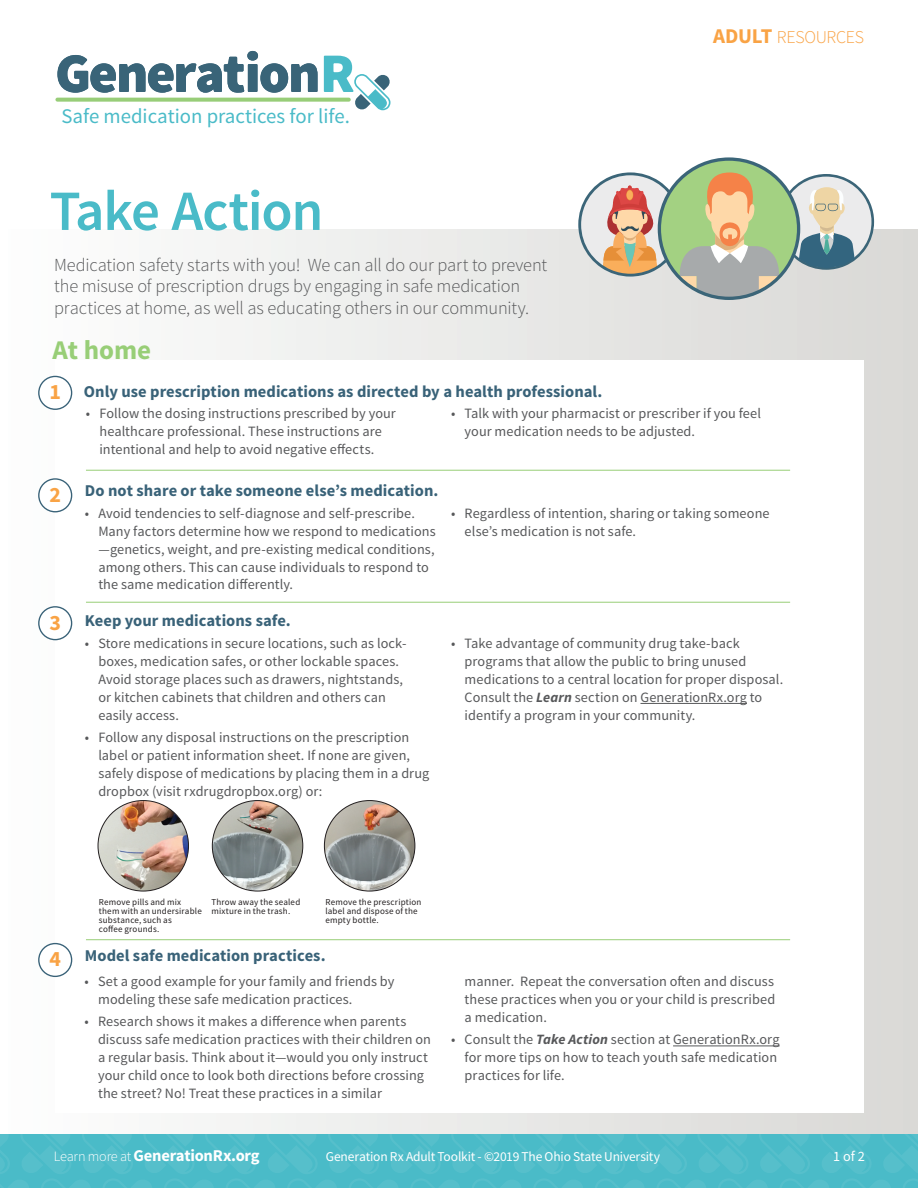
<style>
.page{position:relative;width:918px;height:1188px;background:#fff}
.page>*{position:absolute;margin:0;border:0;box-sizing:border-box;transform-origin:0 0}
.t1{font:600 57px "Source Sans Pro";letter-spacing:-.02em;color:#4abbc8}
.t2{font:700 27px "Source Sans Pro";color:#98ce77}
.t3{font:700 21.9px "Source Sans Pro";color:#f9a345}
.t4{font:20.85px "Source Sans Pro";color:#4abbc8}
.t5{font:300 18.3px/21.5px "Source Sans Pro";letter-spacing:-.005em;color:#57585a}
.t6{font:300 18px "Source Sans Pro";letter-spacing:-.015em;color:#f9a345}
.t7{font:700 16.5px "Source Sans Pro";color:#396278}
.t8{font:700 16.5px "Source Sans Pro";letter-spacing:-.015em;color:#fff}
.t9{font:14.25px/18px "Source Sans Pro";letter-spacing:.005em;color:#57585a}
.t10{font:14.25px "Source Sans Pro";color:#fff}
.t11{font:13.5px "Source Sans Pro";letter-spacing:-.015em;color:#fff}
.t12{font:9px/9px "Source Sans Pro";letter-spacing:.02em;color:#231f20}
.s1{font-weight:700;font-size:21px}
.s2{font-weight:700;font-style:italic}
.s3{font-weight:300;font-size:14.25px}
</style>
<div class="page">
<div style="left:0;top:230px;width:918px;height:957px;background:linear-gradient(to right,#fdfefe,#d9d9d6)"></div>
<div style="left:0;top:1134px;width:918px;height:54px;background:#4abbc8"></div>
<div style="left:55px;top:360px;width:809px;height:752px;background:#fff"></div>
<div style="left:39px;top:376px;width:33px;height:33px;background:#fff;border-radius:50%"></div>
<div style="left:38px;top:376px;width:34px;height:34px;border:1px solid #396278;border-radius:50%"></div>
<div style="left:39px;top:479px;width:33px;height:33px;background:#fff;border-radius:50%"></div>
<div style="left:38px;top:478px;width:34px;height:34px;border:1px solid #396278;border-radius:50%"></div>
<div style="left:39px;top:607px;width:33px;height:33px;background:#fff;border-radius:50%"></div>
<div style="left:38px;top:606px;width:34px;height:34px;border:1px solid #396278;border-radius:50%"></div>
<div style="left:39px;top:944px;width:33px;height:32px;background:#fff;border-radius:50%"></div>
<div style="left:38px;top:943px;width:34px;height:34px;border:1px solid #396278;border-radius:50%"></div>
<hr style="left:86px;top:470px;width:704px;height:1px;background:#98ce77">
<hr style="left:86px;top:602px;width:704px;height:1px;background:#98ce77">
<hr style="left:640px;top:703px;width:107px;height:1px;background:#57585a">
<hr style="left:86px;top:939px;width:704px;height:1px;background:#98ce77">
<hr style="left:673px;top:1046px;width:107px;height:1px;background:#57585a">
<svg style="left:324px;top:56px;width:67px;height:54px"></svg>
<svg style="left:57px;top:51px;width:261px;height:42px"></svg>
<svg style="left:55px;top:98px;width:296px;height:4px"></svg>
<svg style="left:659px;top:159px;width:139px;height:139px"></svg>
<svg style="left:578px;top:172px;width:296px;height:128px;background:#c6c6af"></svg>
<div style="left:658px;top:157px;width:142px;height:143px;border:3px solid #3b6578;border-radius:50%"></div>
<img style="left:98px;top:801px;width:91px;height:90px;border-radius:45px">
<img style="left:212px;top:801px;width:91px;height:90px;border-radius:45px">
<img style="left:324px;top:801px;width:91px;height:90px;border-radius:45px">
<h3 class="t4" style="left:61px;top:103px;width:290px">Safe medication practices for life.</h3>
<h1 class="t1" style="left:50px;top:175px;width:275px">Take Action</h1>
<p class="t5" style="left:54px;top:254px;width:495px">Medication safety starts with you! We can all do our part to prevent the misuse of prescription drugs by engaging in safe medication practices at home, as well as educating others in our community.</p>
<h2 class="t2" style="left:52px;top:333px;width:100px">At home</h2>
<p class="t6" style="left:713px;top:26px;width:152px"><span class="s1">ADULT</span> RESOURCES</p>
<h3 class="t3" style="left:49px;top:378px;width:13px">1</h3>
<p class="t7" style="left:84px;top:381px;width:520px">Only use prescription medications as directed by a health professional.</p>
<p class="t9" style="left:465px;top:405px;width:298px;text-indent:-13px">• Talk with your pharmacist or prescriber if you feel your medication needs to be adjusted.</p>
<p class="t9" style="left:86px;top:405px;width:311px;text-align:center">• Follow the dosing instructions prescribed by your healthcare professional. These instructions are intentional and help to avoid negative effects.</p>
<h3 class="t3" style="left:49px;top:480px;width:13px">2</h3>
<p class="t7" style="left:85px;top:480px;width:355px">Do not share or take someone else’s medication.</p>
<p class="t9" style="left:98px;top:504px;width:339px;text-indent:-13px">• Avoid tendencies to self-diagnose and self-prescribe.<br>Many factors determine how we respond to medications —genetics, weight, and pre-existing medical conditions, among others. This can cause individuals to respond to the same medication differently.</p>
<p class="t9" style="left:465px;top:504px;width:307px;text-indent:-13px">• Regardless of intention, sharing or taking someone else’s medication is not safe.</p>
<h3 class="t3" style="left:49px;top:608px;width:13px">3</h3>
<p class="t7" style="left:85px;top:610px;width:207px">Keep your medications safe.</p>
<p class="t9" style="left:98px;top:635px;width:310px;text-indent:-13px">• Store medications in secure locations, such as lock&shy;boxes, medication safes, or other lockable spaces.<br>Avoid storage places such as drawers, nightstands, or kitchen cabinets that children and others can easily access.</p>
<p class="t9" style="left:98px;top:729px;width:333px;text-indent:-13px">• Follow any disposal instructions on the prescription label or patient information sheet. If none are given, safely dispose of medications by placing them in a drug dropbox (visit rxdrugdropbox.org) or:</p>
<p class="t9" style="left:465px;top:635px;width:320px;text-indent:-13px">• Take advantage of community drug take-back programs that allow the public to bring unused medications to a central location for proper disposal.<br>Consult the <span class="s2">Learn</span> section on GenerationRx.org to identify a program in your community.</p>
<h3 class="t3" style="left:49px;top:945px;width:13px">4</h3>
<p class="t12" style="left:99px;top:898px;width:104px">Remove pills and mix them with an undersirable substance, such as<br>coffee grounds.</p>
<p class="t12" style="left:211px;top:898px;width:90px">Throw away the sealed mixture in the trash.</p>
<p class="t12" style="left:325px;top:898px;width:98px">Remove the prescription label and dispose of the empty bottle.</p>
<p class="t7" style="left:85px;top:945px;width:242px">Model safe medication practices.</p>
<p class="t9" style="left:98px;top:973px;width:298px;text-indent:-13px">• Set a good example for your family and friends by modeling these safe medication practices.</p>
<p class="t9" style="left:98px;top:1013px;width:334px;text-indent:-13px">• Research shows it makes a difference when parents discuss safe medication practices with their children on a regular basis. Think about it—would you only instruct your child once to look both directions before crossing the street? No! Treat these practices in a similar</p>
<p class="t9" style="left:465px;top:973px;width:312px;text-align:justify">manner. Repeat the conversation often and discuss these practices when you or your child is prescribed a medication.</p>
<p class="t9" style="left:465px;top:1031px;width:316px;text-indent:-13px">• Consult the <span class="s2">Take Action</span> section at GenerationRx.org for more tips on how to teach youth safe medication practices for life.</p>
<p class="t8" style="left:54px;top:1145px;width:207px"><span class="s3">Learn more at</span> GenerationRx.org</p>
<p class="t11" style="left:326px;top:1148px;width:336px">Generation Rx Adult Toolkit - ©2019 The Ohio State University</p>
<p class="t10" style="left:833px;top:1147px;width:33px">1 of 2</p>
</div>
